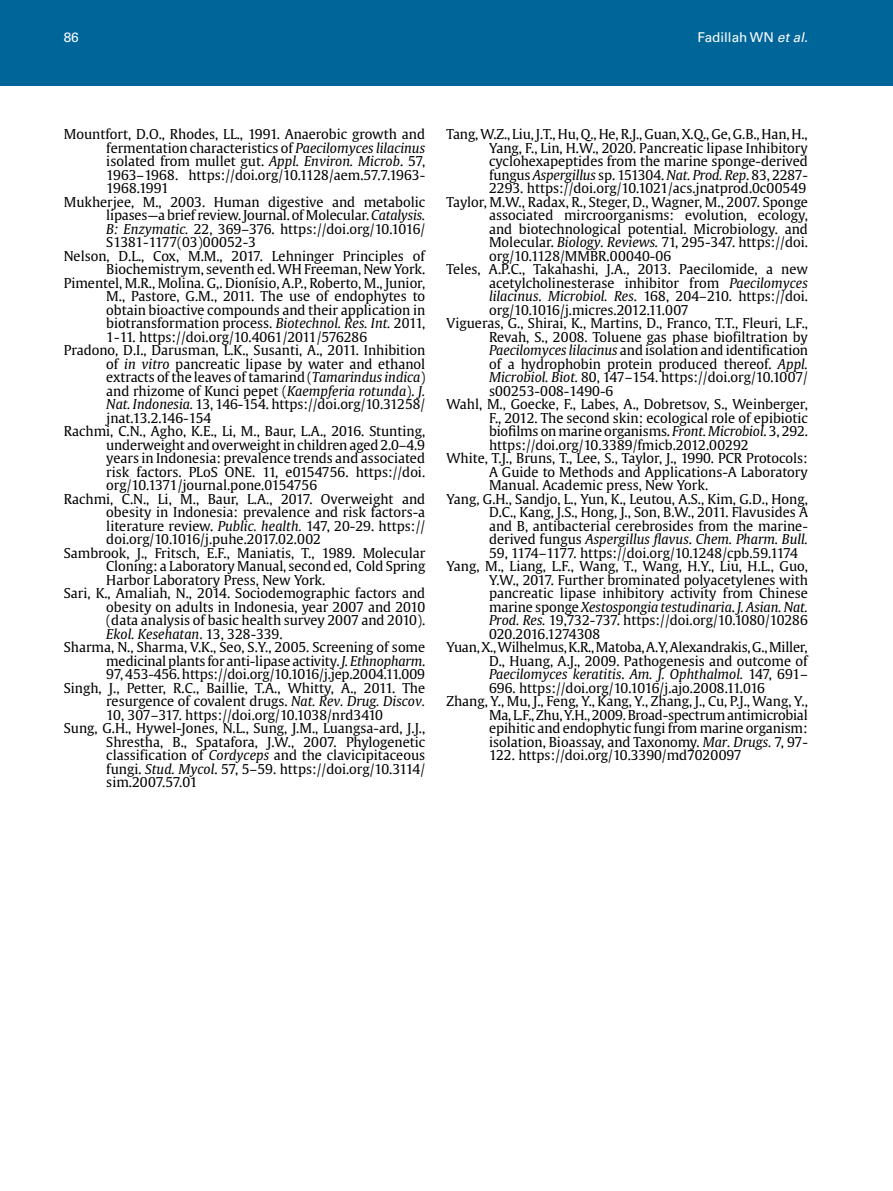
<style>
.page{position:relative;width:893px;height:1191px;background:#fff}
.page>*{position:absolute;margin:0;border:0;box-sizing:border-box;transform-origin:0 0}
.t1{font:13.5px "Gulliver";color:#000}
.t2{font:italic 13.5px "Gulliver";color:#000}
.t3{font:13.5px "Univers LT Std";color:#fff}
.t4{font:13.5px "Gulliver";letter-spacing:-.02em;color:#000}
.s1{font-style:italic}
.s2{font-style:normal}
</style>
<div class="page">
<div style="left:0;top:0;width:893px;height:85px;background:#069"></div>
<p class="t3" style="left:64px;top:30px;width:17px">86</p>
<p class="t3" style="left:697px;top:30px;width:115px">Fadillah WN <span class="s1">etal.</span></p>
<p class="t1" style="left:64px;top:126px;width:363px">Mountfort, D.O., Rhodes, LL., 1991. Anaerobic growth and</p>
<p class="t1" style="left:106px;top:139px;width:320px">fermentation characteristics of <span class="s1">Paecilomyces lilacinus</span></p>
<p class="t1" style="left:106px;top:153px;width:320px">isolated from mullet gut. <span class="s1">Appl. Environ. Microb</span>. 57,</p>
<p class="t1" style="left:106px;top:166px;width:320px">1963–1968. https://doi.org/10.1128/aem.57.7.1963-</p>
<p class="t4" style="left:106px;top:180px;width:64px">1968.1991</p>
<p class="t1" style="left:64px;top:193px;width:363px">Mukherjee, M., 2003. Human digestive and metabolic</p>
<p class="t1" style="left:106px;top:207px;width:320px">lipases—a brief review. Journal. of Molecular. <span class="s1">Catalysis.</span></p>
<p class="t1" style="left:106px;top:220px;width:320px"><span class="s1">B: Enzymatic.</span> 22, 369–376. https://doi.org/10.1016/</p>
<p class="t1" style="left:106px;top:234px;width:151px">S1381-1177(03)00052-3</p>
<p class="t1" style="left:64px;top:247px;width:363px">Nelson, D.L., Cox, M.M., 2017. Lehninger Principles of</p>
<p class="t1" style="left:106px;top:261px;width:320px">Biochemistrym, seventh ed. WH Freeman, New York.</p>
<p class="t1" style="left:64px;top:274px;width:363px">Pimentel, M.R., Molina. G,. Dionísio, A.P., Roberto, M., Junior,</p>
<p class="t1" style="left:106px;top:288px;width:320px">M., Pastore, G.M., 2011. The use of endophytes to</p>
<p class="t1" style="left:106px;top:301px;width:320px">obtain bioactive compounds and their application in</p>
<p class="t1" style="left:106px;top:315px;width:320px">biotransformation process. <span class="s1">Biotechnol. Res. Int.</span> 2011,</p>
<p class="t1" style="left:106px;top:328px;width:262px">1-11. https://doi.org/10.4061/2011/576286</p>
<p class="t1" style="left:64px;top:342px;width:363px">Pradono, D.I., Darusman, L.K., Susanti, A., 2011. Inhibition</p>
<p class="t1" style="left:106px;top:355px;width:320px">of <span class="s1">in vitro</span> pancreatic lipase by water and ethanol</p>
<p class="t1" style="left:106px;top:369px;width:320px">extracts of the leaves of tamarind (<span class="s1">Tamarindus indica</span>)</p>
<p class="t1" style="left:106px;top:382px;width:320px">and rhizome of Kunci pepet (<span class="s1">Kaempferia rotunda</span>). <span class="s1">J.</span></p>
<p class="t1" style="left:106px;top:396px;width:321px"><span class="s1">Nat. Indonesia.</span> 13, 146-154. https://doi.org/10.31258/</p>
<p class="t1" style="left:106px;top:409px;width:107px">jnat.13.2.146-154</p>
<p class="t1" style="left:64px;top:423px;width:363px">Rachmi, C.N., Agho, K.E., Li, M., Baur, L.A., 2016. Stunting,</p>
<p class="t1" style="left:106px;top:436px;width:320px">underweight and overweight in children aged 2.0–4.9</p>
<p class="t1" style="left:106px;top:450px;width:320px">years in Indonesia: prevalence trends and associated</p>
<p class="t1" style="left:106px;top:463px;width:320px">risk factors. PLoS ONE. 11, e0154756. https://doi.</p>
<p class="t1" style="left:106px;top:477px;width:212px">org/10.1371/journal.pone.0154756</p>
<p class="t1" style="left:64px;top:490px;width:363px">Rachmi, C.N., Li, M., Baur, L.A., 2017. Overweight and</p>
<p class="t1" style="left:106px;top:504px;width:320px">obesity in Indonesia: prevalence and risk factors-a</p>
<p class="t1" style="left:106px;top:517px;width:320px">literature review. <span class="s1">Public. health.</span> 147, 20-29. https://</p>
<p class="t1" style="left:106px;top:531px;width:216px">doi.org/10.1016/j.puhe.2017.02.002</p>
<p class="t1" style="left:64px;top:544px;width:363px">Sambrook, J., Fritsch, E.F., Maniatis, T., 1989. Molecular</p>
<p class="t1" style="left:106px;top:558px;width:321px">Cloning: a Laboratory Manual, second ed, Cold Spring</p>
<p class="t1" style="left:106px;top:571px;width:220px">Harbor Laboratory Press, New York.</p>
<p class="t1" style="left:64px;top:585px;width:363px">Sari, K., Amaliah, N., 2014. Sociodemographic factors and</p>
<p class="t1" style="left:106px;top:598px;width:320px">obesity on adults in Indonesia, year 2007 and 2010</p>
<p class="t1" style="left:106px;top:612px;width:320px">(data analysis of basic health survey 2007 and 2010).</p>
<p class="t2" style="left:106px;top:625px;width:178px">Ekol. Kesehatan<span class="s2">. 13, 328-339.</span></p>
<p class="t1" style="left:64px;top:639px;width:363px">Sharma, N., Sharma, V.K., Seo, S.Y., 2005. Screening of some</p>
<p class="t1" style="left:106px;top:652px;width:321px">medicinal plants for anti-lipase activity. <span class="s1">J. Ethnopharm</span>.</p>
<p class="t1" style="left:106px;top:666px;width:320px">97, 453-456. https://doi.org/10.1016/j.jep.2004.11.009</p>
<p class="t1" style="left:64px;top:679px;width:363px">Singh, J., Petter, R.C., Baillie, T.A., Whitty, A., 2011. The</p>
<p class="t1" style="left:106px;top:693px;width:320px">resurgence of covalent drugs. <span class="s1">Nat. Rev. Drug. Discov.</span></p>
<p class="t1" style="left:106px;top:706px;width:278px">10, 307–317. https://doi.org/10.1038/nrd3410</p>
<p class="t1" style="left:64px;top:720px;width:363px">Sung, G.H., Hywel-Jones, N.L., Sung, J.M., Luangsa-ard, J.J.,</p>
<p class="t1" style="left:106px;top:733px;width:320px">Shrestha, B., Spatafora, J.W., 2007. Phylogenetic</p>
<p class="t1" style="left:106px;top:747px;width:320px">classification of <span class="s1">Cordyceps</span> and the clavicipitaceous</p>
<p class="t1" style="left:106px;top:760px;width:320px">fungi. <span class="s1">Stud. Mycol</span>. 57, 5–59. https://doi.org/10.3114/</p>
<p class="t1" style="left:106px;top:774px;width:93px">sim.2007.57.01</p>
<p class="t1" style="left:446px;top:126px;width:363px">Tang, W.Z., Liu, J.T., Hu, Q., He, R.J., Guan, X.Q., Ge, G.B., Han, H.,</p>
<p class="t1" style="left:489px;top:139px;width:320px">Yang, F., Lin, H.W., 2020. Pancreatic lipase Inhibitory</p>
<p class="t1" style="left:489px;top:153px;width:320px">cyclohexapeptides from the marine sponge-derived</p>
<p class="t1" style="left:489px;top:166px;width:320px">fungus <span class="s1">Aspergillus</span> sp. 151304. <span class="s1">Nat. Prod. Rep</span>. 83, 2287-</p>
<p class="t1" style="left:489px;top:180px;width:319px">2293. https://doi.org/10.1021/acs.jnatprod.0c00549</p>
<p class="t1" style="left:446px;top:193px;width:363px">Taylor, M.W., Radax, R., Steger, D., Wagner, M., 2007. Sponge</p>
<p class="t1" style="left:489px;top:207px;width:320px">associated mircroorganisms: evolution, ecology,</p>
<p class="t1" style="left:489px;top:220px;width:320px">and biotechnological potential. Microbiology. and</p>
<p class="t1" style="left:489px;top:234px;width:320px">Molecular. <span class="s1">Biology. Reviews.</span> 71, 295-347. https://doi.</p>
<p class="t1" style="left:489px;top:247px;width:184px">org/10.1128/MMBR.00040-06</p>
<p class="t1" style="left:446px;top:261px;width:363px">Teles, A.P.C., Takahashi, J.A., 2013. Paecilomide, a new</p>
<p class="t1" style="left:489px;top:274px;width:320px">acetylcholinesterase inhibitor from <span class="s1">Paecilomyces</span></p>
<p class="t1" style="left:489px;top:288px;width:320px"><span class="s1">lilacinus</span>. <span class="s1">Microbiol. Res</span>. 168, 204–210. https://doi.</p>
<p class="t1" style="left:489px;top:301px;width:201px">org/10.1016/j.micres.2012.11.007</p>
<p class="t1" style="left:446px;top:315px;width:363px">Vigueras, G., Shirai, K., Martins, D., Franco, T.T., Fleuri, L.F.,</p>
<p class="t1" style="left:489px;top:328px;width:320px">Revah, S., 2008. Toluene gas phase biofiltration by</p>
<p class="t1" style="left:489px;top:342px;width:321px"><span class="s1">Paecilomyces lilacinus</span> and isolation and identification</p>
<p class="t1" style="left:489px;top:355px;width:320px">of a hydrophobin protein produced thereof. <span class="s1">Appl.</span></p>
<p class="t1" style="left:489px;top:369px;width:320px"><span class="s1">Microbiol. Biot.</span> 80, 147–154. https://doi.org/10.1007/</p>
<p class="t1" style="left:489px;top:382px;width:126px">s00253-008-1490-6</p>
<p class="t1" style="left:446px;top:396px;width:363px">Wahl, M., Goecke, F., Labes, A., Dobretsov, S., Weinberger,</p>
<p class="t1" style="left:489px;top:409px;width:320px">F., 2012. The second skin: ecological role of epibiotic</p>
<p class="t1" style="left:489px;top:423px;width:320px">biofilms on marine organisms. <span class="s1">Front. Microbiol</span>. 3, 292.</p>
<p class="t1" style="left:489px;top:436px;width:261px">https://doi.org/10.3389/fmicb.2012.00292</p>
<p class="t1" style="left:446px;top:450px;width:363px">White, T.J., Bruns, T., Lee, S., Taylor, J., 1990. PCR Protocols:</p>
<p class="t1" style="left:489px;top:463px;width:320px">A Guide to Methods and Applications-A Laboratory</p>
<p class="t1" style="left:489px;top:477px;width:221px">Manual. Academic press, New York.</p>
<p class="t1" style="left:446px;top:490px;width:363px">Yang, G.H., Sandjo, L., Yun, K., Leutou, A.S., Kim, G.D., Hong,</p>
<p class="t1" style="left:489px;top:504px;width:320px">D.C., Kang, J.S., Hong, J., Son, B.W., 2011. Flavusides A</p>
<p class="t1" style="left:489px;top:517px;width:320px">and B, antibacterial cerebrosides from the marine-</p>
<p class="t2" style="left:489px;top:531px;width:320px"><span class="s2">derived fungus</span> Aspergillus flavus<span class="s2">.</span> Chem. Pharm. Bull.</p>
<p class="t1" style="left:489px;top:544px;width:310px">59, 1174–1177. https://doi.org/10.1248/cpb.59.1174</p>
<p class="t1" style="left:446px;top:558px;width:363px">Yang, M., Liang, L.F., Wang, T., Wang, H.Y., Liu, H.L., Guo,</p>
<p class="t1" style="left:489px;top:571px;width:320px">Y.W., 2017. Further brominated polyacetylenes with</p>
<p class="t1" style="left:489px;top:585px;width:320px">pancreatic lipase inhibitory activity from Chinese</p>
<p class="t2" style="left:489px;top:598px;width:320px"><span class="s2">marine sponge</span> Xestospongia testudinaria<span class="s2">.</span> J. Asian. Nat.</p>
<p class="t1" style="left:489px;top:612px;width:320px"><span class="s1">Prod. Res.</span> 19,732-737. https://doi.org/10.1080/10286</p>
<p class="t1" style="left:489px;top:625px;width:113px">020.2016.1274308</p>
<p class="t1" style="left:446px;top:639px;width:363px">Yuan, X., Wilhelmus, K.R., Matoba, A.Y, Alexandrakis, G., Miller,</p>
<p class="t1" style="left:489px;top:652px;width:320px">D., Huang, A.J., 2009. Pathogenesis and outcome of</p>
<p class="t2" style="left:489px;top:666px;width:320px">Paecilomyces keratitis<span class="s2">.</span> Am. J. Ophthalmol. <span class="s2">147, 691–</span></p>
<p class="t1" style="left:489px;top:679px;width:277px">696. https://doi.org/10.1016/j.ajo.2008.11.016</p>
<p class="t1" style="left:446px;top:693px;width:363px">Zhang, Y., Mu, J., Feng, Y., Kang, Y., Zhang, J., Cu, P.J., Wang, Y.,</p>
<p class="t1" style="left:489px;top:706px;width:320px">Ma, L.F., Zhu, Y.H., 2009. Broad-spectrum antimicrobial</p>
<p class="t1" style="left:489px;top:720px;width:320px">epihitic and endophytic fungi from marine organism:</p>
<p class="t1" style="left:489px;top:733px;width:320px">isolation, Bioassay, and Taxonomy. <span class="s1">Mar. Drugs.</span> 7, 97-</p>
<p class="t1" style="left:489px;top:747px;width:254px">122. https://doi.org/10.3390/md7020097</p>
</div>
